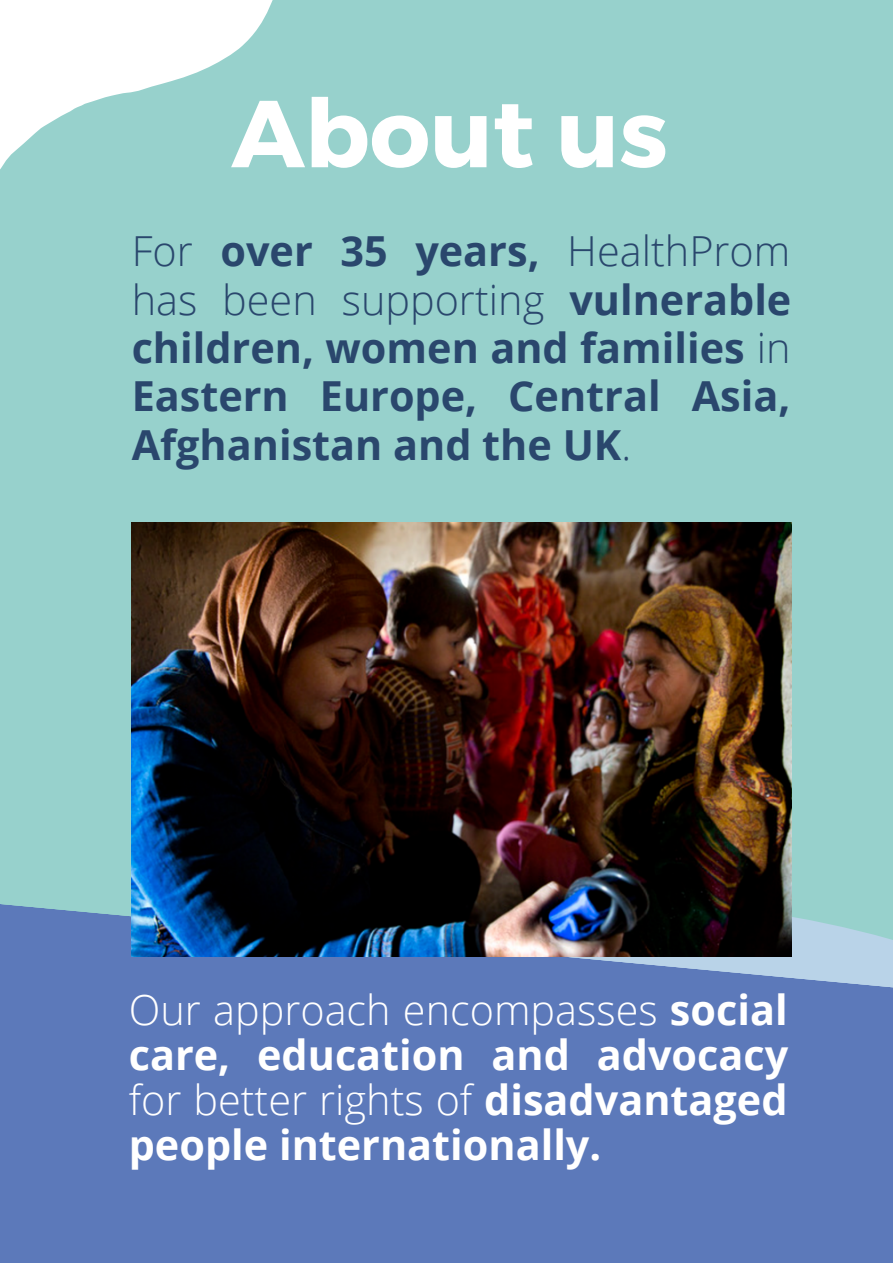
<style>
.page{position:relative;width:893px;height:1264px;background:#fff}
.page>*{position:absolute;margin:0;border:0;box-sizing:border-box;transform-origin:0 0}
.t1{font:700 94.8px "Montserrat";color:#fff}
.t2{font:700 41.4px/48.3px "Open Sans";color:#2a476d;text-align:justify}
.t3{font:700 41.4px/45px "Open Sans";color:#fff;text-align:justify}
.s1{font-weight:300}
</style>
<div class="page">
<div style="left:0;top:0;width:892px;height:1262px;background:#97d1cc"></div>
<div style="left:0;top:898px;width:892px;height:364px;background:#5c79ba"></div>
<img style="left:132px;top:522px;width:659px;height:434px">
<svg style="left:0;top:0;width:273px;height:169px;fill:#fff"></svg>
<h1 class="t1" style="left:231px;top:72px;width:438px">About us</h1>
<p class="t2" style="left:132px;top:226px;width:661px"><span class="s1">For</span> over 35 years, <span class="s1">HealthProm has been supporting</span> vulnerable children, women and families <span class="s1">in </span>Eastern Europe, Central Asia, Afghanistan and the UK<span class="s1">.</span></p>
<p class="t3" style="left:129px;top:986px;width:661px"><span class="s1">Our approach encompasses</span> social care, education and advocacy <span class="s1">for better rights of</span> disadvantaged people internationally.</p>
</div>
